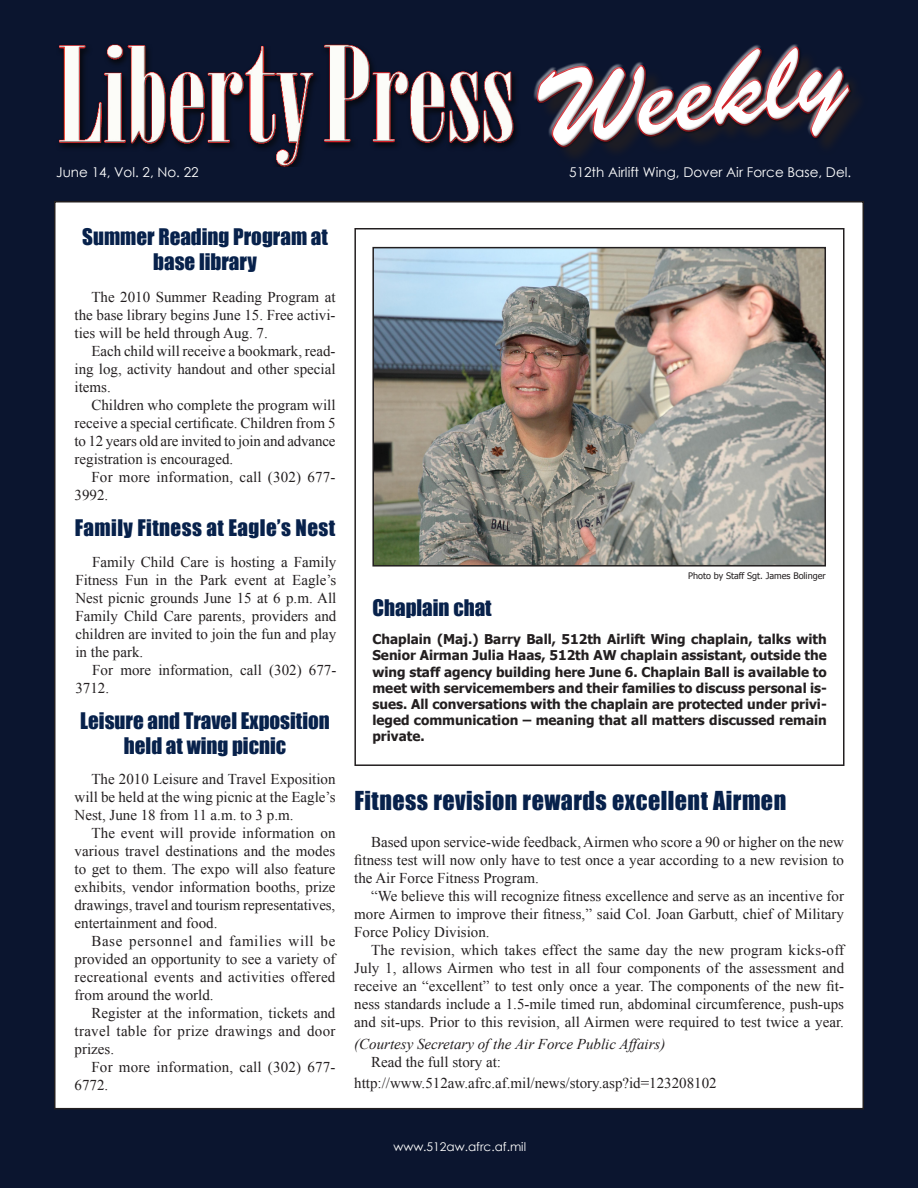
<style>
.page{position:relative;width:918px;height:1188px;background:#0b152f}
.page>*{position:absolute;margin:0;border:0;box-sizing:border-box;transform-origin:0 0}
.t1{font:108px "Brush Script Std";color:#fff}
.t2{font:24px "Impact";letter-spacing:.02em;color:#07214b}
.t3{font:21px/25.2px "Impact";color:#07214b;text-align:center}
.t4{font:21px "Impact";letter-spacing:.02em;color:#07214b}
.body_text_just{font:15px/18px "Times New Roman";color:#231f20;text-align:justify}
.body_text_just-2{font:italic 15px "Times New Roman";color:#231f20}
.t5{font:700 13.5px/16.2px "Tahoma";color:#231f20;text-align:justify}
.body_text_just-3{font:13.5px "Century Gothic";color:#fff}
.body_text_just-4{font:12px "Century Gothic";color:#fff}
.t6{font:9px "Tahoma";color:#231f20}
</style>
<div class="page">
<img style="left:31px;top:43px;width:434px;height:123px">
<div style="left:55px;top:202px;width:808px;height:907px;background:#fff"></div>
<svg style="left:465px;top:0;width:453px;height:290px;fill:#0b152f"></svg>
<div style="left:354px;top:228px;width:490px;height:538px;border:2px solid #231f20"></div>
<img style="left:375px;top:250px;width:448px;height:314px">
<div style="left:372px;top:247px;width:454px;height:320px;border:2px solid #231f20"></div>
<h1 class="t1" style="left:527px;top:53px;width:314px;rotate:-7deg">Weekly</h1>
<p class="body_text_just-3" style="left:56px;top:163px;width:144px">June 14, Vol. 2, No. 22</p>
<p class="body_text_just-3" style="left:569px;top:163px;width:284px">512th Airlift Wing, Dover Air Force Base, Del.</p>
<p class="t3" style="left:82px;top:223px;width:247px">Summer Reading Program at base library</p>
<p class="body_text_just" style="left:75px;top:287px;width:262px;text-indent:17px">The 2010 Summer Reading Program at the base library begins June 15. Free activi&shy;ties will be held through Aug. 7.</p>
<p class="body_text_just" style="left:75px;top:341px;width:263px;text-indent:17px">Each child will receive a bookmark, read&shy;ing log, activity handout and other special items.</p>
<p class="body_text_just" style="left:75px;top:395px;width:263px;text-indent:17px">Children who complete the program will receive a special certificate. Children from 5 to 12 years old are invited to join and advance registration is encouraged.</p>
<p class="body_text_just" style="left:75px;top:467px;width:262px;text-indent:17px">For more information, call (302) 677-<br>3992.</p>
<p class="t4" style="left:75px;top:511px;width:262px">Family Fitness at Eagle’s Nest</p>
<p class="body_text_just" style="left:75px;top:553px;width:263px;text-indent:17px">Family Child Care is hosting a Family Fitness Fun in the Park event at Eagle’s Nest picnic grounds June 15 at 6 p.m. All Family Child Care parents, providers and children are invited to join the fun and play in the park.</p>
<p class="body_text_just" style="left:75px;top:661px;width:263px;text-indent:17px">For more information, call (302) 677-<br>3712.</p>
<p class="t3" style="left:80px;top:707px;width:251px">Leisure and Travel Exposition held at wing picnic</p>
<p class="body_text_just" style="left:75px;top:770px;width:262px;text-indent:17px">The 2010 Leisure and Travel Exposition will be held at the wing picnic at the Eagle’s Nest, June 18 from 11 a.m. to 3 p.m.</p>
<p class="body_text_just" style="left:75px;top:824px;width:263px;text-indent:17px">The event will provide information on various travel destinations and the modes to get to them. The expo will also feature exhibits, vendor information booths, prize drawings, travel and tourism representatives, entertainment and food.</p>
<p class="body_text_just" style="left:75px;top:932px;width:262px;text-indent:17px">Base personnel and families will be provided an opportunity to see a variety of recreational events and activities offered from around the world.</p>
<p class="body_text_just" style="left:75px;top:1004px;width:262px;text-indent:17px">Register at the information, tickets and travel table for prize drawings and door prizes.</p>
<p class="body_text_just" style="left:75px;top:1058px;width:262px;text-indent:17px">For more information, call (302) 677-<br>6772.</p>
<p class="t6" style="left:688px;top:570px;width:139px">Photo by Staff Sgt. James Bolinger</p>
<p class="t3" style="left:372px;top:594px;width:121px">Chaplain chat</p>
<p class="t5" style="left:372px;top:630px;width:456px">Chaplain (Maj.) Barry Ball, 512th Airlift Wing chaplain, talks with Senior Airman Julia Haas, 512th AW chaplain assistant, outside the wing staff agency building here June 6. Chaplain Ball is available to meet with servicemembers and their families to discuss personal is&shy;sues. All conversations with the chaplain are protected under privi&shy;leged communication – meaning that all matters discussed remain private.</p>
<p class="t2" style="left:355px;top:782px;width:433px">Fitness revision rewards excellent Airmen</p>
<p class="body_text_just" style="left:354px;top:833px;width:491px;text-indent:17px">Based upon service-wide feedback, Airmen who score a 90 or higher on the new fitness test will now only have to test once a year according to a new revision to the Air Force Fitness Program.</p>
<p class="body_text_just" style="left:354px;top:887px;width:491px;text-indent:17px">“We believe this will recognize fitness excellence and serve as an incentive for more Airmen to improve their fitness,” said Col. Joan Garbutt, chief of Military Force Policy Division.</p>
<p class="body_text_just" style="left:354px;top:941px;width:492px;text-indent:17px">The revision, which takes effect the same day the new program kicks-off July 1, allows Airmen who test in all four components of the assessment and receive an “excellent” to test only once a year. The components of the new fit&shy;ness standards include a 1.5-mile timed run, abdominal circumference, push-ups and sit-ups. Prior to this revision, all Airmen were required to test twice a year.</p>
<p class="body_text_just-2" style="left:354px;top:1033px;width:313px">(Courtesy Secretary of the Air Force Public Affairs)</p>
<p class="body_text_just" style="left:354px;top:1051px;width:364px;line-height:21.6px;text-indent:17px">Read the full story at: http://www.512aw.afrc.af.mil/news/story.asp?id=123208102</p>
<p class="body_text_just-4" style="left:393px;top:1138px;width:134px">www.512aw.afrc.af.mil</p>
</div>
